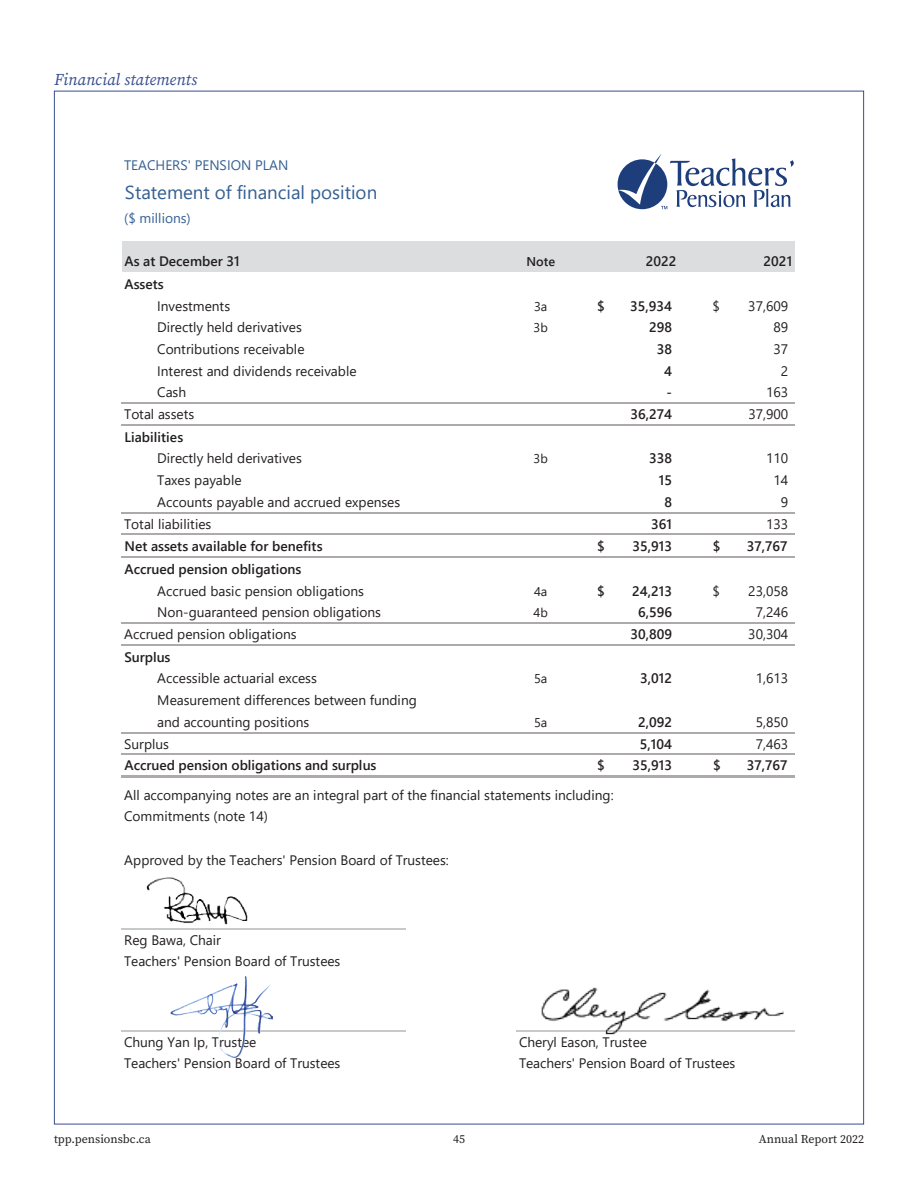
<style>
.page{position:relative;width:918px;height:1188px;background:#fff}
.page>*{position:absolute;margin:0;border:0;box-sizing:border-box;transform-origin:0 0}
.t1{font:18.75px "Yu Gothic UI";color:#366092}
.t2{font:italic 16.5px "Source Serif Pro";color:#384e90}
.t3{font:13.8px/21.8px "Yu Gothic UI";color:#231f20}
.t4{font:600 13.8px "Yu Gothic UI";letter-spacing:.005em;color:#231f20}
.t5{font:700 13.8px "Yu Gothic UI";letter-spacing:-.005em;color:#231f20}
.t6{font:13.8px "Yu Gothic UI";color:#366092}
.t7{font:12.75px "Yu Gothic UI";letter-spacing:.005em;color:#231f20}
.t8{font:600 12.75px "Yu Gothic UI";color:#231f20}
.t9{font:12px "Source Serif Pro";color:#231f20}
.s1{font-weight:600}
</style>
<div class="page">
<div style="left:122px;top:242px;width:673px;height:30px;background:#dcdddf"></div>
<hr style="left:122px;top:1030px;width:284px;height:1px;background:#c7c8ca">
<hr style="left:122px;top:402px;width:673px;height:2px;background:#aeaaaa">
<hr style="left:122px;top:424px;width:673px;height:1px;background:#aeaaaa">
<hr style="left:122px;top:512px;width:673px;height:1px;background:#aeaaaa">
<hr style="left:122px;top:534px;width:673px;height:1px;background:#aeaaaa">
<hr style="left:122px;top:556px;width:673px;height:2px;background:#aeaaaa">
<hr style="left:122px;top:622px;width:673px;height:2px;background:#aeaaaa">
<hr style="left:122px;top:644px;width:673px;height:1px;background:#aeaaaa">
<hr style="left:122px;top:732px;width:673px;height:1px;background:#aeaaaa">
<hr style="left:122px;top:754px;width:673px;height:1px;background:#aeaaaa">
<hr style="left:122px;top:776px;width:673px;height:2px;background:#aeaaaa">
<hr style="left:122px;top:928px;width:284px;height:1px;background:#c7c8ca">
<hr style="left:516px;top:1030px;width:279px;height:1px;background:#c7c8ca">
<img style="left:140px;top:877px;width:116px;height:53px">
<img style="left:520px;top:987px;width:275px;height:48px">
<img style="left:171px;top:976px;width:102px;height:82px">
<svg style="left:618px;top:154px;width:176px;height:55px"></svg>
<p class="t2" style="left:54px;top:68px;width:144px">Financial statements</p>
<p class="t6" style="left:124px;top:152px;width:166px">TEACHERS' PENSION PLAN</p>
<p class="t1" style="left:125px;top:174px;width:254px">Statement of financial position</p>
<p class="t6" style="left:124px;top:205px;width:68px">($ millions)</p>
<p class="t4" style="left:124px;top:253px;width:117px">As at December 31</p>
<p class="t8" style="left:526px;top:254px;width:30px">Note</p>
<p class="t4" style="left:646px;top:253px;width:32px">2022</p>
<p class="t4" style="left:764px;top:253px;width:30px">2021</p>
<p class="t3" style="left:157px;top:271px;width:75px;text-indent:-33px"><span class="s1">Assets<br></span>Investments</p>
<p class="t7" style="left:534px;top:294px;width:15px">3a</p>
<p class="t4" style="left:597px;top:298px;width:9px">$</p>
<p class="t4" style="left:630px;top:298px;width:44px">35,934</p>
<p class="t3" style="left:712px;top:293px;width:9px">$</p>
<p class="t3" style="left:748px;top:293px;width:41px">37,609</p>
<p class="t3" style="left:157px;top:315px;width:146px">Directly held derivatives</p>
<p class="t7" style="left:534px;top:316px;width:16px">3b</p>
<p class="t4" style="left:649px;top:319px;width:24px">298</p>
<p class="t3" style="left:773px;top:315px;width:16px">89</p>
<p class="t3" style="left:157px;top:336px;width:149px">Contributions receivable</p>
<p class="t4" style="left:657px;top:341px;width:17px">38</p>
<p class="t3" style="left:773px;top:336px;width:16px">37</p>
<p class="t3" style="left:157px;top:358px;width:201px">Interest and dividends receivable</p>
<p class="t4" style="left:664px;top:363px;width:9px">4</p>
<p class="t3" style="left:781px;top:358px;width:9px">2</p>
<p class="t3" style="left:157px;top:380px;width:30px">Cash</p>
<p class="t4" style="left:667px;top:384px;width:7px">-</p>
<p class="t3" style="left:766px;top:380px;width:24px">163</p>
<p class="t3" style="left:124px;top:401px;width:72px">Total assets</p>
<p class="t4" style="left:630px;top:406px;width:43px">36,274</p>
<p class="t3" style="left:748px;top:401px;width:41px">37,900</p>
<p class="t3" style="left:157px;top:424px;width:146px;text-indent:-33px"><span class="s1">Liabilities<br></span>Directly held derivatives</p>
<p class="t7" style="left:534px;top:447px;width:16px">3b</p>
<p class="t4" style="left:649px;top:451px;width:24px">338</p>
<p class="t3" style="left:766px;top:446px;width:24px">110</p>
<p class="t3" style="left:157px;top:467px;width:86px">Taxes payable</p>
<p class="t4" style="left:659px;top:472px;width:15px">15</p>
<p class="t3" style="left:773px;top:467px;width:16px">14</p>
<p class="t3" style="left:157px;top:489px;width:245px">Accounts payable and accrued expenses</p>
<p class="t4" style="left:664px;top:494px;width:9px">8</p>
<p class="t3" style="left:781px;top:489px;width:9px">9</p>
<p class="t3" style="left:124px;top:511px;width:89px">Total liabilities</p>
<p class="t4" style="left:651px;top:516px;width:22px">361</p>
<p class="t3" style="left:766px;top:511px;width:24px">133</p>
<p class="t4" style="left:124px;top:538px;width:200px">Net assets available for benefits</p>
<p class="t4" style="left:597px;top:538px;width:9px">$</p>
<p class="t4" style="left:632px;top:538px;width:41px">35,913</p>
<p class="t4" style="left:713px;top:538px;width:9px">$</p>
<p class="t4" style="left:747px;top:538px;width:42px">37,767</p>
<p class="t3" style="left:157px;top:556px;width:208px;text-indent:-33px"><span class="s1">Accrued pension obligations<br></span>Accrued basic pension obligations</p>
<p class="t7" style="left:534px;top:579px;width:15px">4a</p>
<p class="t4" style="left:597px;top:583px;width:9px">$</p>
<p class="t4" style="left:632px;top:583px;width:41px">24,213</p>
<p class="t3" style="left:712px;top:578px;width:9px">$</p>
<p class="t3" style="left:748px;top:578px;width:41px">23,058</p>
<p class="t3" style="left:157px;top:600px;width:225px">Non-guaranteed pension obligations</p>
<p class="t7" style="left:534px;top:601px;width:16px">4b</p>
<p class="t4" style="left:638px;top:605px;width:36px">6,596</p>
<p class="t3" style="left:756px;top:600px;width:34px">7,246</p>
<p class="t3" style="left:124px;top:621px;width:174px">Accrued pension obligations</p>
<p class="t4" style="left:630px;top:626px;width:43px">30,809</p>
<p class="t3" style="left:748px;top:621px;width:41px">30,304</p>
<p class="t3" style="left:157px;top:644px;width:161px;text-indent:-33px"><span class="s1">Surplus<br></span>Accessible actuarial excess</p>
<p class="t7" style="left:534px;top:667px;width:15px">5a</p>
<p class="t4" style="left:640px;top:671px;width:33px">3,012</p>
<p class="t3" style="left:756px;top:666px;width:34px">1,613</p>
<p class="t3" style="left:157px;top:687px;width:261px">Measurement differences between funding and accounting positions</p>
<p class="t7" style="left:534px;top:710px;width:15px">5a</p>
<p class="t4" style="left:638px;top:714px;width:36px">2,092</p>
<p class="t3" style="left:756px;top:709px;width:34px">5,850</p>
<p class="t3" style="left:124px;top:731px;width:46px">Surplus</p>
<p class="t4" style="left:640px;top:736px;width:34px">5,104</p>
<p class="t3" style="left:756px;top:731px;width:34px">7,463</p>
<p class="t5" style="left:124px;top:757px;width:254px">Accrued pension obligations and surplus</p>
<p class="t5" style="left:597px;top:757px;width:9px">$</p>
<p class="t5" style="left:632px;top:757px;width:41px">35,913</p>
<p class="t4" style="left:713px;top:757px;width:9px">$</p>
<p class="t4" style="left:747px;top:757px;width:42px">37,767</p>
<p class="t3" style="left:124px;top:782px;width:491px">All accompanying notes are an integral part of the financial statements including:<br>Commitments (note 14)</p>
<p class="t3" style="left:124px;top:847px;width:326px">Approved by the Teachers' Pension Board of Trustees:</p>
<p class="t3" style="left:124px;top:927px;width:218px">Reg Bawa, Chair<br>Teachers' Pension Board of Trustees</p>
<p class="t3" style="left:124px;top:1029px;width:134px">Chung Yan Ip, Trustee</p>
<p class="t3" style="left:519px;top:1029px;width:130px">Cheryl Eason, Trustee</p>
<p class="t3" style="left:124px;top:1051px;width:218px">Teachers' Pension Board of Trustees</p>
<p class="t3" style="left:519px;top:1051px;width:218px">Teachers' Pension Board of Trustees</p>
<p class="t9" style="left:54px;top:1131px;width:98px">tpp.pensionsbc.ca</p>
<p class="t9" style="left:453px;top:1131px;width:13px">45</p>
<p class="t9" style="left:759px;top:1131px;width:107px">Annual Report 2022</p>
</div>
